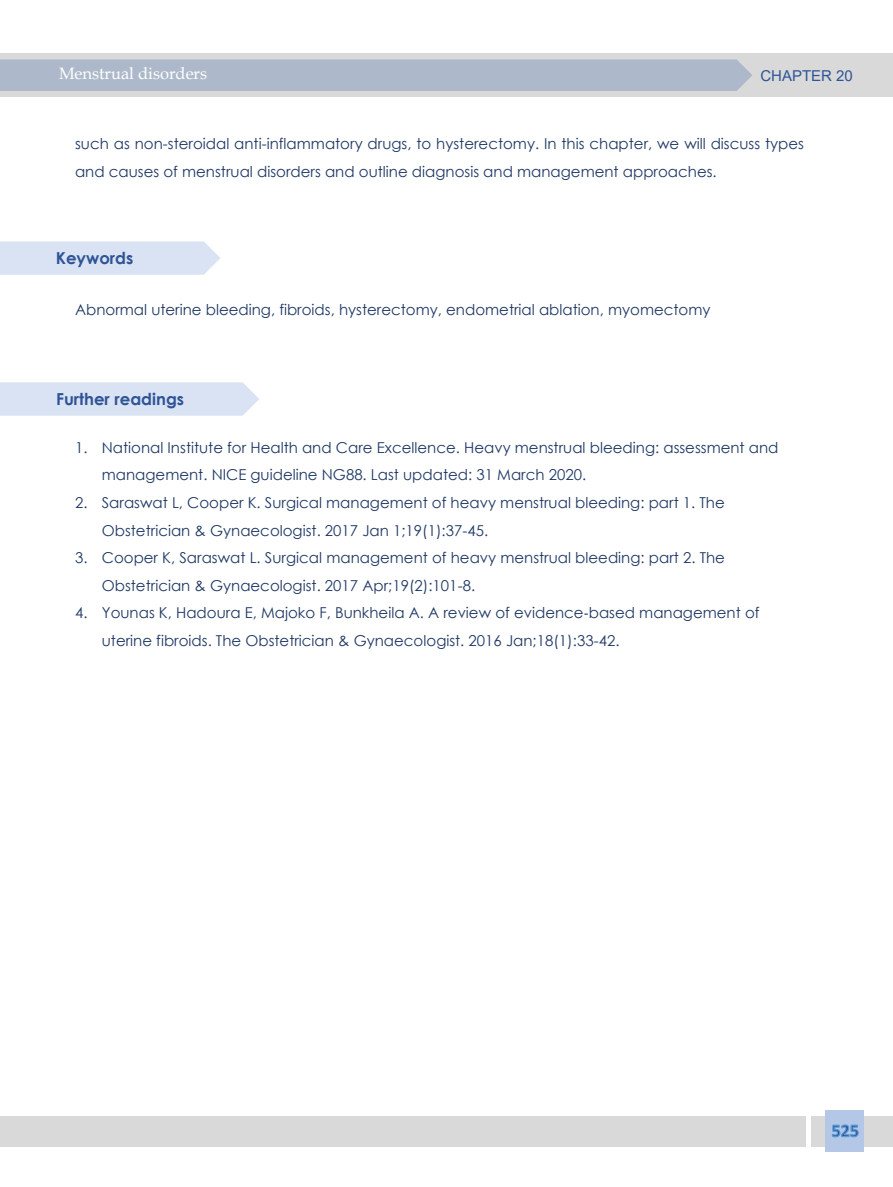
<style>
.page{position:relative;width:893px;height:1187px;background:#fff}
.page>*{position:absolute;margin:0;border:0;box-sizing:border-box;transform-origin:0 0}
.t1{font:16.5px "Century Gothic Bold 31";color:#2f5496}
.t2{font:16.5px "Book Antiqua 25";color:#fff}
.t3{font:15px/27.6px "Century Gothic";color:#1f3864}
.t4{font:15px "Arial 40";color:#2f5496}
.s1{font-family:"Cambria Math 2"}
</style>
<div class="page">
<div style="left:0;top:53px;width:893px;height:43px;background:#d9d9d9"></div>
<div style="left:0;top:59px;width:752px;height:32px;background:#adb9ca"></div>
<div style="left:811px;top:1115px;width:82px;height:31px;background:#d9d9d9"></div>
<div style="left:825px;top:1110px;width:39px;height:41px;background:#b4c7e7"></div>
<svg style="left:831px;top:1124px;width:28px;height:14px"></svg>
<div style="left:0;top:1115px;width:805px;height:31px;background:#d9d9d9"></div>
<svg style="left:0;top:241px;width:220px;height:34px;background:#dce4f3"></svg>
<div style="left:0;top:382px;width:259px;height:33px;background:#dae3f3"></div>
<p class="t2" style="left:59px;top:64px;width:150px">Menstrual disorders</p>
<p class="t4" style="left:760px;top:68px;width:94px">CHAPTER 20</p>
<p class="t3" style="left:75px;top:130px;width:730px">such as non-steroidal anti-inflammatory drugs, to hysterectomy. In this chapter, we will discuss types and causes of menstrual disorders and outline diagnosis and management approaches.</p>
<p class="t1" style="left:56px;top:247px;width:79px">Keywords</p>
<p class="t3" style="left:75px;top:295px;width:637px">Abnormal uterine bleeding, fibroids, hysterectomy, endometrial ablation, myomectomy</p>
<p class="t1" style="left:56px;top:388px;width:130px">Further readings</p>
<p class="t3" style="left:102px;top:433px;width:678px;text-indent:-27px">1. National Institute for Health and Care Excellence. Heavy menstrual bleeding: assessment and management. NICE guideline NG88. Last updated: 31 March 2020.</p>
<p class="t3" style="left:102px;top:488px;width:624px;text-indent:-27px">2. Saraswat L, Cooper K. Surgical management of heavy menstrual bleeding: part 1. The<br>Obstetrician &amp; Gynaecologist. 2017 Jan 1;19(1):37-45.</p>
<p class="t3" style="left:102px;top:543px;width:625px;text-indent:-27px">3. Cooper K, Saraswat L. Surgical management of heavy menstrual bleeding: part 2. The<br>Obstetrician &amp; Gynaecologist. 2017 Apr;19(2):101-8.</p>
<p class="t3" style="left:102px;top:599px;width:659px;text-indent:-27px">4. Younas K, Hadoura E, Majoko F, Bunkheila A. A review of evidence<span class="s1">‐</span>based management of uterine fibroids. The Obstetrician &amp; Gynaecologist. 2016 Jan;18(1):33-42.</p>
</div>
